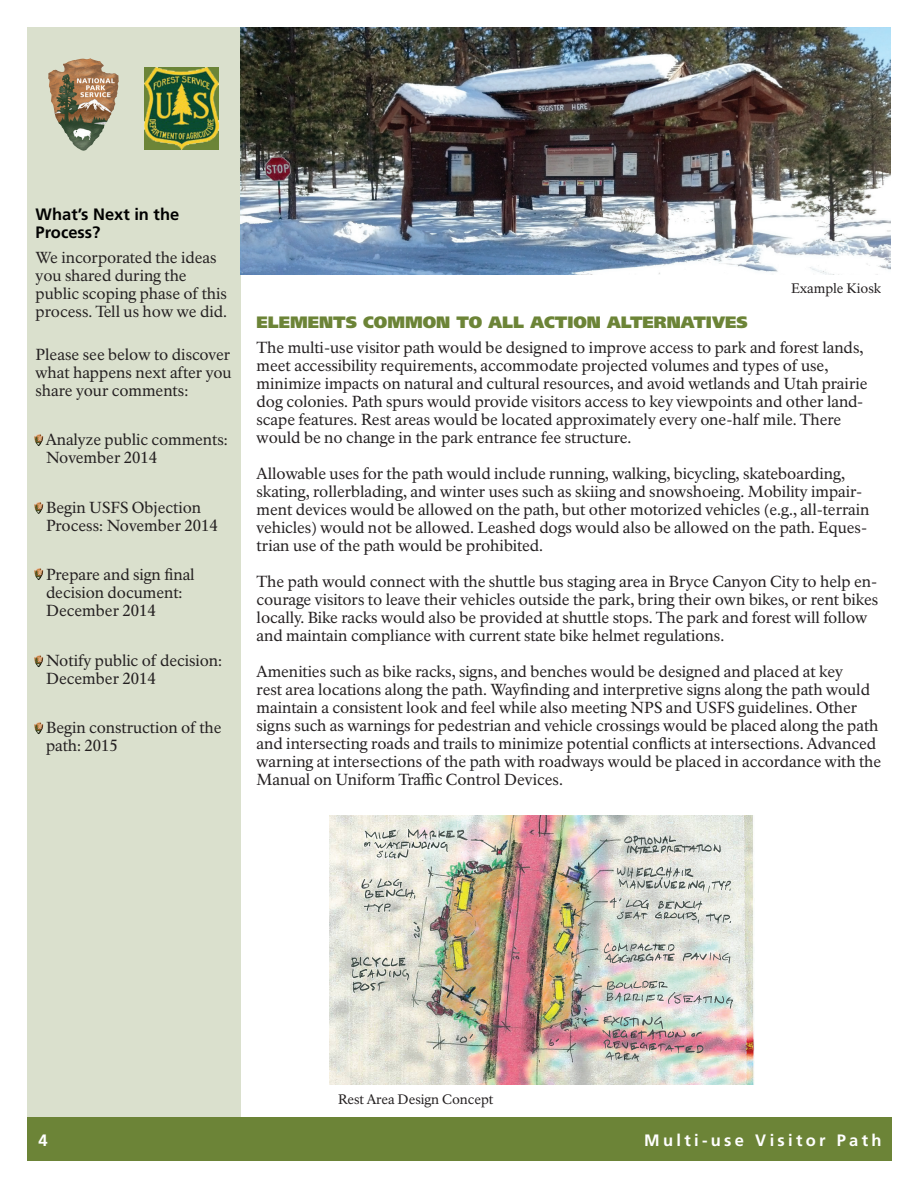
<style>
.page{position:relative;width:918px;height:1188px;background:#fff}
.page>*{position:absolute;margin:0;border:0;box-sizing:border-box;transform-origin:0 0}
.t1{font:900 16.5px "Frutiger LT Std";color:#6c8437}
.t2{font:700 16.5px/18px "Frutiger LT Std";color:#000}
.t3{font:700 16.5px "Frutiger LT Std";letter-spacing:.2em;color:#fff}
.t4{font:15.75px/18px "NPS Rawlinson OT";letter-spacing:-.005em;color:#231f20}
.t5{font:13.5px "NPS Rawlinson OT";color:#231f20}
</style>
<div class="page">
<div style="left:27px;top:27px;width:213px;height:1134px;background:#dae0cd"></div>
<div style="left:27px;top:1118px;width:865px;height:43px;background:#6c8437"></div>
<img style="left:48px;top:58px;width:49px;height:93px">
<img style="left:144px;top:68px;width:75px;height:81px">
<img style="left:329px;top:815px;width:426px;height:270px">
<img style="left:602px;top:835px;width:130px;height:226px">
<img style="left:351px;top:830px;width:96px;height:162px">
<img style="left:446px;top:830px;width:50px;height:21px">
<img style="left:402px;top:969px;width:25px;height:37px">
<img style="left:541px;top:862px;width:15px;height:35px">
<img style="left:535px;top:945px;width:22px;height:1px">
<svg style="left:697px;top:881px;width:12px;height:11px"></svg>
<img style="left:456px;top:1035px;width:17px;height:8px">
<img style="left:501px;top:860px;width:16px;height:38px">
<img style="left:549px;top:1029px;width:19px;height:17px">
<img style="left:460px;top:845px;width:23px;height:30px">
<img style="left:501px;top:862px;width:15px;height:38px">
<img style="left:533px;top:946px;width:40px;height:44px">
<img style="left:499px;top:925px;width:7px;height:15px">
<svg style="left:746px;top:1041px;width:6px;height:9px"></svg>
<img style="left:240px;top:27px;width:651px;height:247px">
<svg style="left:34px;top:434px;width:9px;height:12px"></svg>
<svg style="left:34px;top:502px;width:9px;height:12px"></svg>
<svg style="left:34px;top:568px;width:9px;height:12px"></svg>
<svg style="left:34px;top:655px;width:9px;height:12px"></svg>
<svg style="left:34px;top:722px;width:9px;height:12px"></svg>
<p class="t2" style="left:36px;top:205px;width:145px">What’s Next in the<br>Process?</p>
<p class="t4" style="left:36px;top:249px;width:193px">We incorporated the ideas you shared during the public scoping phase of this process. Tell us how we did.</p>
<p class="t4" style="left:36px;top:345px;width:198px;text-align:justify">Please see below to discover what happens next after you share your comments:</p>
<p class="t4" style="left:46px;top:431px;width:184px">Analyze public comments:<br>November 2014</p>
<p class="t4" style="left:46px;top:498px;width:173px">Begin USFS Objection<br>Process: November 2014</p>
<p class="t4" style="left:46px;top:566px;width:150px">Prepare and sign final decision document:<br>December 2014</p>
<p class="t4" style="left:46px;top:651px;width:178px">Notify public of decision:<br>December 2014</p>
<p class="t4" style="left:46px;top:719px;width:177px">Begin construction of the path: 2015</p>
<p class="t5" style="left:791px;top:280px;width:92px">Example Kiosk</p>
<p class="t1" style="left:257px;top:312px;width:493px">ELEMENTS COMMON TO ALL ACTION ALTERNATIVES</p>
<p class="t4" style="left:257px;top:338px;width:612px">The multi-use visitor path would be designed to improve access to park and forest lands, meet accessibility requirements, accommodate projected volumes and types of use, minimize impacts on natural and cultural resources, and avoid wetlands and Utah prairie dog colonies. Path spurs would provide visitors access to key viewpoints and other land&shy;scape features. Rest areas would be located approximately every one-half mile. There would be no change in the park entrance fee structure.</p>
<p class="t4" style="left:257px;top:464px;width:615px">Allowable uses for the path would include running, walking, bicycling, skateboarding, skating, rollerblading, and winter uses such as skiing and snowshoeing. Mobility impair&shy;ment devices would be allowed on the path, but other motorized vehicles (e.g., all-terrain vehicles) would not be allowed. Leashed dogs would also be allowed on the path. Eques&shy;trian use of the path would be prohibited.</p>
<p class="t4" style="left:257px;top:572px;width:623px">The path would connect with the shuttle bus staging area in Bryce Canyon City to help en&shy;courage visitors to leave their vehicles outside the park, bring their own bikes, or rent bikes locally. Bike racks would also be provided at shuttle stops. The park and forest will follow and maintain compliance with current state bike helmet regulations.</p>
<p class="t4" style="left:257px;top:662px;width:626px">Amenities such as bike racks, signs, and benches would be designed and placed at key<br>rest area locations along the path. Wayfinding and interpretive signs along the path would maintain a consistent look and feel while also meeting NPS and USFS guidelines. Other signs such as warnings for pedestrian and vehicle crossings would be placed along the path and intersecting roads and trails to minimize potential conflicts at intersections. Advanced warning at intersections of the path with roadways would be placed in accordance with the Manual on Uniform Traffic Control Devices.</p>
<p class="t5" style="left:338px;top:1091px;width:157px">Rest Area Design Concept</p>
<p class="t3" style="left:39px;top:1130px;width:11px">4</p>
<p class="t3" style="left:644px;top:1130px;width:239px">Multi-use Visitor Path</p>
</div>
